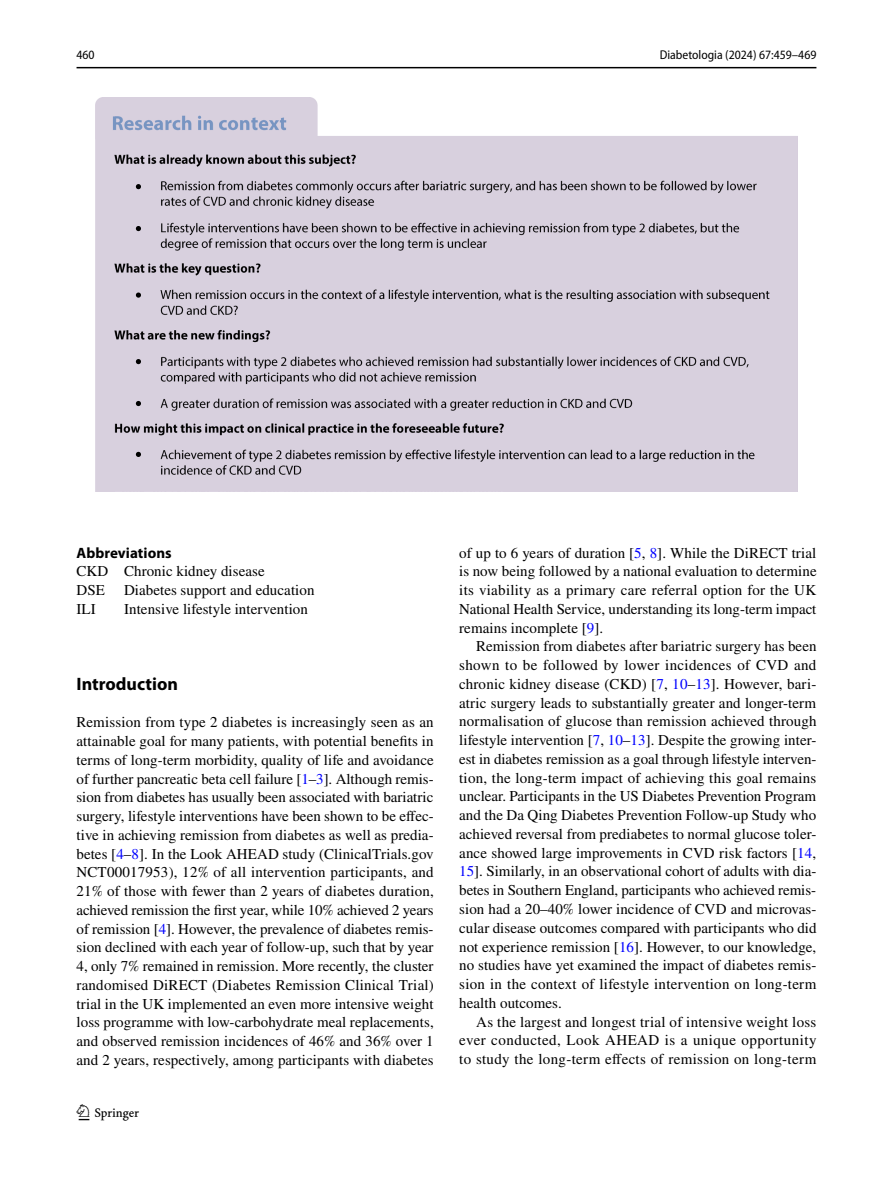
<style>
.page{position:relative;width:893px;height:1187px;background:#fff}
.page>*{position:absolute;margin:0;border:0;box-sizing:border-box;transform-origin:0 0}
.t1{font:22.5px "Springnew Regular 2";color:#000}
.t2{font:700 18px "Myriad Pro";color:#000}
.t3{font:15px/18.8px "STIX";letter-spacing:.005em;color:#000;text-align:justify}
.t4{font:700 15px "Myriad Pro";letter-spacing:.005em;color:#000}
.t5{font:semi-condensed 12.75px "Myriad Pro";color:#000}
.s1{color:#00f}
</style>
<div class="page">
<hr style="left:77px;top:67px;width:739px;height:1px;background:#000">
<img style="left:96px;top:98px;width:701px;height:393px">
<svg style="left:136px;top:184px;width:5px;height:5px"></svg>
<svg style="left:136px;top:226px;width:5px;height:5px"></svg>
<svg style="left:136px;top:292px;width:5px;height:5px"></svg>
<svg style="left:136px;top:359px;width:5px;height:5px"></svg>
<svg style="left:136px;top:401px;width:5px;height:5px"></svg>
<svg style="left:136px;top:452px;width:5px;height:5px"></svg>
<p class="t5" style="left:77px;top:48px;width:20px">460</p>
<p class="t5" style="left:660px;top:48px;width:158px">Diabetologia (2024) 67:459–469</p>
<p class="t4" style="left:77px;top:542px;width:97px">Abbreviations</p>
<p class="t3" style="left:77px;top:563px;width:190px">CKD Chronic kidney disease<br>DSE</p>
<p class="t3" style="left:124px;top:581px;width:192px">Diabetes support and education</p>
<p class="t3" style="left:77px;top:600px;width:21px">ILI</p>
<p class="t3" style="left:124px;top:600px;width:185px">Intensive lifestyle intervention</p>
<p class="t2" style="left:77px;top:672px;width:103px">Introduction</p>
<p class="t3" style="left:77px;top:713px;width:359px">Remission from type 2 diabetes is increasingly seen as an attainable goal for many patients, with potential benefits in terms of long-term morbidity, quality of life and avoidance of further pancreatic beta cell failure [<span class="s1">1</span>–<span class="s1">3</span>]. Although remis&shy;sion from diabetes has usually been associated with bariatric surgery, lifestyle interventions have been shown to be effec&shy;tive in achieving remission from diabetes as well as predia&shy;betes [<span class="s1">4</span>–<span class="s1">8</span>]. In the Look AHEAD study (ClinicalTrials.gov NCT00017953), 12% of all intervention participants, and 21% of those with fewer than 2 years of diabetes duration, achieved remission the first year, while 10% achieved 2 years of remission [<span class="s1">4</span>]. However, the prevalence of diabetes remis&shy;sion declined with each year of follow-up, such that by year 4, only 7% remained in remission. More recently, the cluster randomised DiRECT (Diabetes Remission Clinical Trial) trial in the UK implemented an even more intensive weight loss programme with low-carbohydrate meal replacements, and observed remission incidences of 46% and 36% over 1 and 2 years, respectively, among participants with diabetes</p>
<h1 class="t1" style="left:79px;top:1104px;width:62px">1 3</h1>
<p class="t3" style="left:459px;top:544px;width:359px">of up to 6 years of duration [<span class="s1">5</span>, <span class="s1">8</span>]. While the DiRECT trial is now being followed by a national evaluation to determine its viability as a primary care referral option for the UK National Health Service, understanding its long-term impact remains incomplete [<span class="s1">9</span>].</p>
<p class="t3" style="left:459px;top:638px;width:359px;text-indent:17px">Remission from diabetes after bariatric surgery has been shown to be followed by lower incidences of CVD and chronic kidney disease (CKD) [<span class="s1">7</span>, <span class="s1">10</span>–<span class="s1">13</span>]. However, bari&shy;atric surgery leads to substantially greater and longer-term normalisation of glucose than remission achieved through lifestyle intervention [<span class="s1">7</span>, <span class="s1">10</span>–<span class="s1">13</span>]. Despite the growing inter&shy;est in diabetes remission as a goal through lifestyle interven&shy;tion, the long-term impact of achieving this goal remains unclear. Participants in the US Diabetes Prevention Program and the Da Qing Diabetes Prevention Follow-up Study who achieved reversal from prediabetes to normal glucose toler&shy;ance showed large improvements in CVD risk factors [<span class="s1">14</span>, <span class="s1">15</span>]. Similarly, in an observational cohort of adults with dia&shy;betes in Southern England, participants who achieved remis&shy;sion had a 20–40% lower incidence of CVD and microvas&shy;cular disease outcomes compared with participants who did not experience remission [<span class="s1">16</span>]. However, to our knowledge, no studies have yet examined the impact of diabetes remis&shy;sion in the context of lifestyle intervention on long-term health outcomes.</p>
<p class="t3" style="left:459px;top:1013px;width:359px;text-indent:17px">As the largest and longest trial of intensive weight loss ever conducted, Look AHEAD is a unique opportunity to study the long-term effects of remission on long-term</p>
</div>
